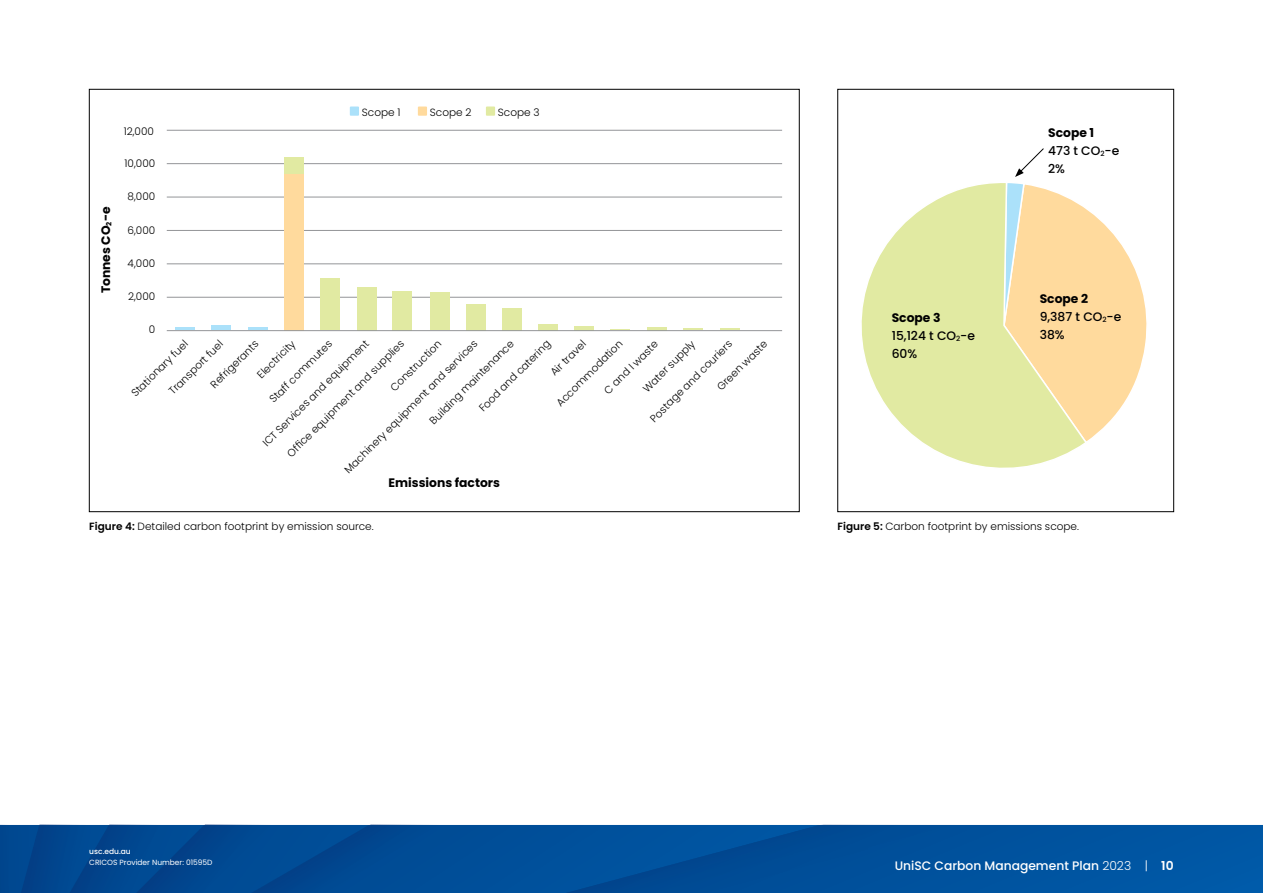
<style>
.page{position:relative;width:1263px;height:893px;background:#fff}
.page>*{position:absolute;margin:0;border:0;box-sizing:border-box;transform-origin:0 0}
.t1{font:500 12.3px/18px "Poppins";color:#000}
.t2{font:500 12.3px "Poppins";color:#fff}
.t3{font:700 12.3px "Poppins";color:#000}
.t4{font:300 10.5px "Poppins";color:#000}
.t5{font:7.5px "Poppins";color:#fff}
.t6{font:500 7.5px "Poppins";color:#fff}
.s1{font-weight:700}
.s2{font-weight:600}
.s3{font-weight:300}
</style>
<div class="page">
<div style="left:872px;top:825px;width:391px;height:68px;background:#0054a0"></div>
<div style="left:820px;top:825px;width:52px;height:68px;background:#004e99"></div>
<svg style="left:0;top:825px;width:820px;height:68px;background:#004a94"></svg>
<hr style="left:167px;top:130px;width:615px;height:1px;background:#939598">
<hr style="left:167px;top:163px;width:615px;height:1px;background:#939598">
<hr style="left:167px;top:197px;width:615px;height:1px;background:#939598">
<hr style="left:167px;top:230px;width:615px;height:1px;background:#939598">
<hr style="left:167px;top:263px;width:615px;height:1px;background:#939598">
<hr style="left:167px;top:297px;width:615px;height:1px;background:#939598">
<svg style="left:861px;top:183px;width:220px;height:285px"></svg>
<div style="left:837px;top:89px;width:337px;height:423px;border:1px solid #000"></div>
<svg style="left:1002px;top:148px;width:145px;height:297px"></svg>
<div style="left:320px;top:278px;width:19px;height:52px;background:#e1eaa2"></div>
<div style="left:284px;top:158px;width:19px;height:16px;background:#e1eaa2"></div>
<div style="left:284px;top:174px;width:19px;height:156px;background:#ffda9d"></div>
<div style="left:357px;top:287px;width:19px;height:43px;background:#e1eaa2"></div>
<div style="left:393px;top:291px;width:19px;height:39px;background:#e1eaa2"></div>
<div style="left:430px;top:292px;width:19px;height:38px;background:#e1eaa2"></div>
<div style="left:466px;top:304px;width:19px;height:26px;background:#e1eaa2"></div>
<div style="left:502px;top:308px;width:19px;height:22px;background:#e1eaa2"></div>
<div style="left:538px;top:324px;width:19px;height:6px;background:#e1eaa2"></div>
<svg style="left:176px;top:328px;width:19px;height:2px"></svg>
<div style="left:211px;top:325px;width:19px;height:5px;background:#abe1fa"></div>
<svg style="left:248px;top:328px;width:19px;height:2px"></svg>
<hr style="left:575px;top:326px;width:19px;height:4px;background:#e1eaa2">
<svg style="left:683px;top:328px;width:19px;height:2px"></svg>
<svg style="left:720px;top:328px;width:19px;height:2px"></svg>
<hr style="left:648px;top:327px;width:19px;height:3px;background:#e1eaa2">
<svg style="left:611px;top:329px;width:19px;height:1px"></svg>
<hr style="left:167px;top:330px;width:615px;height:1px;background:#939598">
<div style="left:350px;top:107px;width:9px;height:9px;background:#abe1fa"></div>
<div style="left:418px;top:107px;width:9px;height:9px;background:#ffda9d"></div>
<div style="left:486px;top:107px;width:9px;height:9px;background:#e1eaa2"></div>
<p class="t3" style="left:99px;top:293px;width:88px;rotate:-90deg">Tonnes CO<sub>2</sub>-e</p>
<p class="t4" style="left:124px;top:126px;width:32px">12,000</p>
<p class="t4" style="left:125px;top:157px;width:32px">10,000</p>
<p class="t4" style="left:128px;top:191px;width:29px">8,000</p>
<p class="t4" style="left:127px;top:224px;width:29px">6,000</p>
<p class="t4" style="left:128px;top:257px;width:29px">4,000</p>
<p class="t4" style="left:362px;top:106px;width:40px">Scope 1</p>
<p class="t4" style="left:430px;top:106px;width:43px">Scope 2</p>
<p class="t4" style="left:498px;top:106px;width:43px">Scope 3</p>
<p class="t4" style="left:128px;top:290px;width:29px">2,000</p>
<p class="t4" style="left:129px;top:390px;width:76px;rotate:-45deg">Stationary fuel</p>
<p class="t4" style="left:149px;top:324px;width:8px">0</p>
<p class="t4" style="left:548px;top:370px;width:47px;rotate:-45deg">Air travel</p>
<p class="t4" style="left:166px;top:388px;width:73px;rotate:-45deg">Transport fuel</p>
<p class="t4" style="left:260px;top:440px;width:147px;rotate:-45deg">ICT Services and equipment</p>
<p class="t4" style="left:641px;top:386px;width:70px;rotate:-45deg">Water supply</p>
<p class="t4" style="left:208px;top:382px;width:64px;rotate:-45deg">Refrigerants</p>
<p class="t4" style="left:255px;top:372px;width:50px;rotate:-45deg">Electricity</p>
<p class="t4" style="left:427px;top:418px;width:116px;rotate:-45deg">Building maintenance</p>
<p class="t4" style="left:602px;top:388px;width:73px;rotate:-45deg">C and I waste</p>
<p class="t4" style="left:714px;top:384px;width:67px;rotate:-45deg">Green waste</p>
<p class="t4" style="left:285px;top:451px;width:162px;rotate:-45deg">Offi ce equipment and supplies</p>
<p class="t4" style="left:342px;top:467px;width:185px;rotate:-45deg">Machinery equipment and services</p>
<p class="t4" style="left:648px;top:416px;width:112px;rotate:-45deg">Postage and couriers</p>
<p class="t4" style="left:267px;top:397px;width:85px;rotate:-45deg">Staff commutes</p>
<p class="t4" style="left:388px;top:385px;width:68px;rotate:-45deg">Construction</p>
<p class="t4" style="left:554px;top:400px;width:90px;rotate:-45deg">Accommodation</p>
<p class="t4" style="left:476px;top:405px;width:98px;rotate:-45deg">Food and catering</p>
<p class="t3" style="left:389px;top:475px;width:113px">Emissions factors</p>
<p class="t1" style="left:892px;top:309px;width:85px"><span class="s1">Scope 3<br></span>15,124 t CO<sub>2</sub>-e<br>60%</p>
<p class="t1" style="left:1048px;top:124px;width:73px"><span class="s1">Scope 1<br></span>473 t CO<sub>2</sub>-e<br>2%</p>
<p class="t1" style="left:1040px;top:290px;width:83px"><span class="s1">Scope 2<br></span>9,387 t CO<sub>2</sub>-e<br>38%</p>
<p class="t4" style="left:89px;top:520px;width:286px"><span class="s2">Figure 4:</span> Detailed carbon footprint by emission source.</p>
<p class="t4" style="left:837px;top:520px;width:243px"><span class="s2">Figure 5:</span> Carbon footprint by emissions scope.</p>
<p class="t6" style="left:89px;top:847px;width:43px">usc.edu.au</p>
<p class="t5" style="left:89px;top:858px;width:125px">CRICOS Provider Number: 01595D</p>
<p class="t2" style="left:895px;top:858px;width:280px">UniSC Carbon Management Plan <span class="s3">2023 |</span> <span class="s2">10</span></p>
</div>
